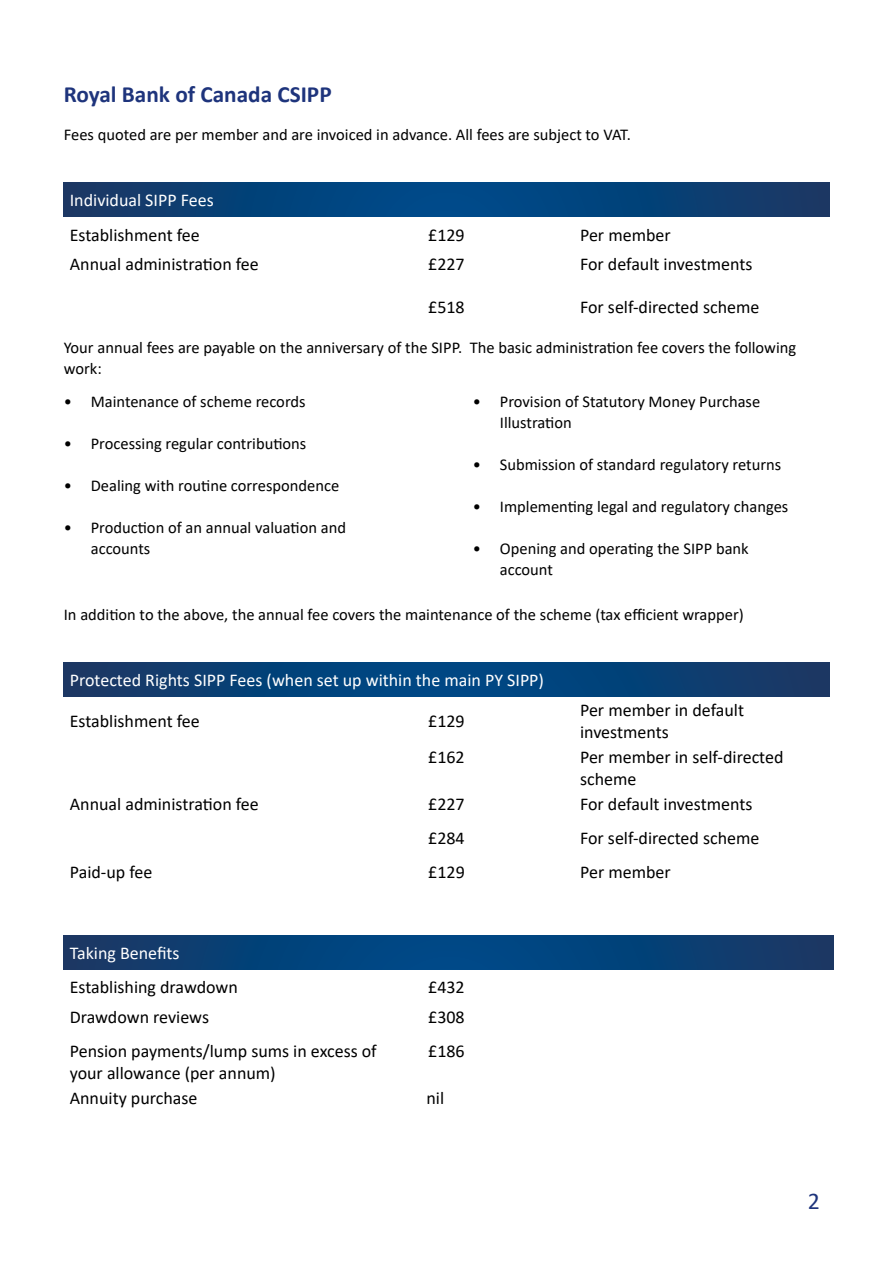
<style>
.page{position:relative;width:893px;height:1263px;background:#fff}
.page>*{position:absolute;margin:0;border:0;box-sizing:border-box;transform-origin:0 0}
.t1{font:24px "Calibri";color:#1e347c}
.t2{font:700 23.25px "Calibri";color:#1e347c}
.t3{font:18px/21.6px "Calibri";color:#000}
.t4{font:18px "Calibri";color:#fff}
.t5{font:16.5px/21px "Calibri";color:#000}
</style>
<div class="page">
<svg style="left:64px;top:182px;width:765px;height:34px;background:#084177"></svg>
<svg style="left:64px;top:663px;width:765px;height:34px;background:#094075"></svg>
<svg style="left:64px;top:935px;width:769px;height:34px;background:#084076"></svg>
<h2 class="t2" style="left:64px;top:78px;width:269px">Royal Bank of Canada CSIPP</h2>
<p class="t5" style="left:64px;top:124px;width:568px">Fees quoted are per member and are invoiced in advance. All fees are subject to VAT.</p>
<p class="t4" style="left:70px;top:187px;width:146px">Individual SIPP Fees</p>
<p class="t3" style="left:70px;top:223px;width:131px">Establishment fee</p>
<p class="t3" style="left:428px;top:223px;width:38px">£129</p>
<p class="t3" style="left:580px;top:223px;width:92px">Per member</p>
<p class="t3" style="left:70px;top:253px;width:191px">Annual administration fee</p>
<p class="t3" style="left:428px;top:253px;width:38px">£227</p>
<p class="t3" style="left:580px;top:253px;width:174px">For default investments</p>
<p class="t3" style="left:428px;top:296px;width:38px">£518</p>
<p class="t3" style="left:580px;top:296px;width:181px">For self-directed scheme</p>
<p class="t5" style="left:64px;top:336px;width:734px">Your annual fees are payable on the anniversary of the SIPP. The basic administration fee covers the following work:</p>
<p class="t5" style="left:64px;top:391px;width:243px">• Maintenance of scheme records</p>
<p class="t5" style="left:64px;top:433px;width:244px">• Processing regular contributions</p>
<p class="t5" style="left:64px;top:475px;width:277px">• Dealing with routine correspondence</p>
<p class="t5" style="left:91px;top:517px;width:257px;text-indent:-27px">• Production of an annual valuation and accounts</p>
<p class="t5" style="left:500px;top:391px;width:262px;text-indent:-27px">• Provision of Statutory Money Purchase<br>Illustration</p>
<p class="t5" style="left:473px;top:454px;width:310px">• Submission of standard regulatory returns</p>
<p class="t5" style="left:473px;top:496px;width:317px">• Implementing legal and regulatory changes</p>
<p class="t5" style="left:500px;top:538px;width:250px;text-indent:-27px">• Opening and operating the SIPP bank account</p>
<p class="t5" style="left:64px;top:604px;width:682px">In addition to the above, the annual fee covers the maintenance of the scheme (tax efficient wrapper)</p>
<p class="t4" style="left:70px;top:668px;width:476px">Protected Rights SIPP Fees (when set up within the main PY SIPP)</p>
<p class="t3" style="left:70px;top:710px;width:131px">Establishment fee</p>
<p class="t3" style="left:428px;top:710px;width:38px">£129</p>
<p class="t3" style="left:580px;top:699px;width:165px">Per member in default investments</p>
<p class="t3" style="left:428px;top:746px;width:38px">£162</p>
<p class="t3" style="left:580px;top:746px;width:205px">Per member in self-directed scheme</p>
<p class="t3" style="left:70px;top:793px;width:191px">Annual administration fee</p>
<p class="t3" style="left:428px;top:793px;width:38px">£227</p>
<p class="t3" style="left:580px;top:793px;width:174px">For default investments</p>
<p class="t3" style="left:428px;top:827px;width:38px">£284</p>
<p class="t3" style="left:580px;top:827px;width:181px">For self-directed scheme</p>
<p class="t3" style="left:70px;top:861px;width:84px">Paid-up fee</p>
<p class="t3" style="left:428px;top:861px;width:38px">£129</p>
<p class="t3" style="left:580px;top:861px;width:92px">Per member</p>
<p class="t4" style="left:70px;top:941px;width:111px">Taking Benefits</p>
<p class="t3" style="left:70px;top:976px;width:170px">Establishing drawdown</p>
<p class="t3" style="left:428px;top:976px;width:38px">£432</p>
<p class="t3" style="left:70px;top:1006px;width:141px">Drawdown reviews</p>
<p class="t3" style="left:428px;top:1006px;width:38px">£308</p>
<p class="t3" style="left:70px;top:1040px;width:308px">Pension payments/lump sums in excess of your allowance (per annum)</p>
<p class="t3" style="left:428px;top:1040px;width:38px">£186</p>
<p class="t3" style="left:70px;top:1087px;width:129px">Annuity purchase</p>
<p class="t3" style="left:426px;top:1087px;width:19px">nil</p>
<h1 class="t1" style="left:808px;top:1184px;width:14px">2</h1>
</div>
